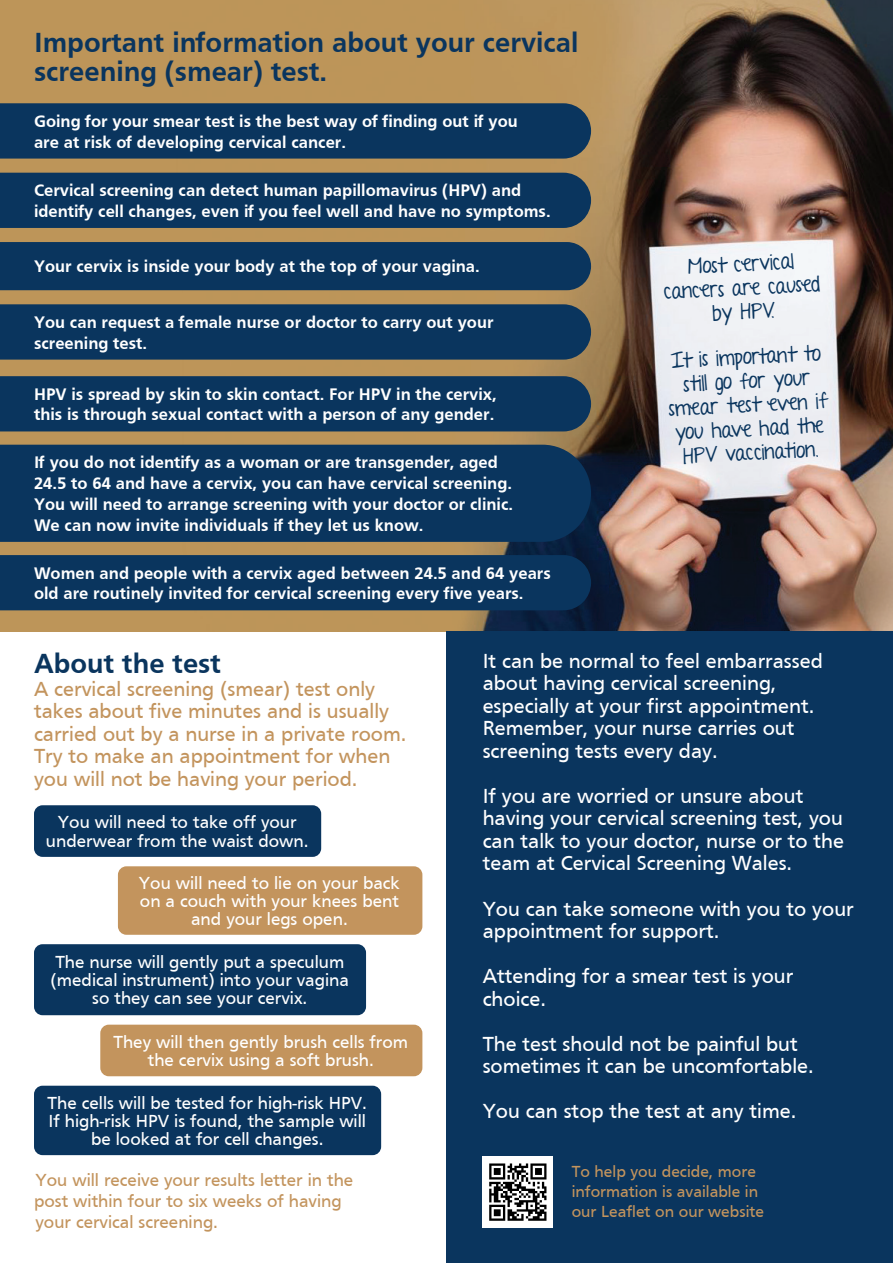
<style>
.page{position:relative;width:893px;height:1263px;background:#fff}
.page>*{position:absolute;margin:0;border:0;box-sizing:border-box;transform-origin:0 0}
.t1{font:700 28.5px/28.5px "Frutiger";color:#0a355e}
.t2{font:21px/22.5px "Frutiger";color:#fff}
.t3{font:21px/22.5px "Frutiger";color:#c3945d}
.t4{font:21px/24px "A Year Without Rain";color:#0a355e;text-align:center}
.t5{font:18px/18px "Frutiger";color:#fff;text-align:center}
.t6{font:18px/21px "Frutiger";color:#c3945d}
.t7{font:700 17.25px/20.7px "Frutiger";color:#fff}
.t8{font:16.5px/19.8px "Frutiger";color:#c3945d}
</style>
<div class="page">
<img style="left:0;top:0;width:893px;height:631px">
<div style="left:0;top:103px;width:591px;height:56px;background:#0a355e"></div>
<div style="left:0;top:173px;width:591px;height:55px;background:#0a355e"></div>
<div style="left:0;top:242px;width:591px;height:48px;background:#0a355e"></div>
<div style="left:0;top:304px;width:591px;height:56px;background:#0a355e"></div>
<div style="left:0;top:376px;width:591px;height:55px;background:#0a355e"></div>
<div style="left:0;top:445px;width:591px;height:97px;background:#0a355e"></div>
<div style="left:0;top:555px;width:591px;height:55px;background:#0a355e"></div>
<div style="left:446px;top:631px;width:447px;height:632px;background:#0a355e"></div>
<div style="left:483px;top:1156px;width:70px;height:71px;background:#fff"></div>
<div style="left:487px;top:1161px;width:62px;height:62px;background:linear-gradient(to right,#fff,#fff)"></div>
<svg style="left:489px;top:1163px;width:57px;height:58px"></svg>
<div style="left:34px;top:805px;width:287px;height:52px;background:#0a355e;border-radius:9px"></div>
<div style="left:118px;top:866px;width:304px;height:69px;background:#c3945d;border-radius:9px"></div>
<div style="left:34px;top:944px;width:332px;height:71px;background:#0a355e;border-radius:9px"></div>
<div style="left:100px;top:1025px;width:322px;height:51px;background:#c3945d;border-radius:9px"></div>
<div style="left:34px;top:1086px;width:347px;height:69px;background:#0a355e;border-radius:9px"></div>
<p class="t1" style="left:34px;top:28px;width:546px">Important information about your cervical screening (smear) test.</p>
<p class="t7" style="left:34px;top:110px;width:485px">Going for your smear test is the best way of finding out if you are at risk of developing cervical cancer.</p>
<p class="t7" style="left:34px;top:180px;width:518px">Cervical screening can detect human papillomavirus (HPV) and identify cell changes, even if you feel well and have no symptoms.</p>
<p class="t7" style="left:34px;top:256px;width:447px">Your cervix is inside your body at the top of your vagina.</p>
<p class="t7" style="left:34px;top:311px;width:461px">You can request a female nurse or doctor to carry out your</p>
<p class="t7" style="left:34px;top:332px;width:115px">screening test.</p>
<p class="t7" style="left:34px;top:383px;width:464px">HPV is spread by skin to skin contact. For HPV in the cervix,</p>
<p class="t7" style="left:34px;top:404px;width:462px">this is through sexual contact with a person of any gender.</p>
<p class="t7" style="left:34px;top:452px;width:465px">If you do not identify as a woman or are transgender, aged</p>
<p class="t7" style="left:34px;top:473px;width:479px">24.5 to 64 and have a cervix, you can have cervical screening.</p>
<p class="t7" style="left:34px;top:493px;width:481px">You will need to arrange screening with your doctor or clinic.<br>We can now invite individuals if they let us know.</p>
<p class="t7" style="left:34px;top:562px;width:518px">Women and people with a cervix aged between 24.5 and 64 years</p>
<p class="t7" style="left:34px;top:583px;width:491px">old are routinely invited for cervical screening every five years.</p>
<p class="t4" style="left:662px;top:256px;width:158px;rotate:-3deg">Most cervical cancers are caused by HPV.</p>
<p class="t4" style="left:666px;top:349px;width:160px;rotate:-3deg">It is important to still go for your smear test even if you have had the<br>HPV vaccination.</p>
<p class="t1" style="left:34px;top:649px;width:189px">About the test</p>
<p class="t3" style="left:34px;top:677px;width:374px">A cervical screening (smear) test only takes about five minutes and is usually carried out by a nurse in a private room.<br>Try to make an appointment for when you will not be having your period.</p>
<p class="t5" style="left:46px;top:812px;width:264px;line-height:19.5px">You will need to take off your underwear from the waist down.</p>
<p class="t5" style="left:139px;top:874px;width:262px">You will need to lie on your back on a couch with your knees bent and your legs open.</p>
<p class="t5" style="left:51px;top:953px;width:300px">The nurse will gently put a speculum (medical instrument) into your vagina so they can see your cervix.</p>
<p class="t5" style="left:114px;top:1033px;width:296px">They will then gently brush cells from the cervix using a soft brush.</p>
<p class="t5" style="left:48px;top:1094px;width:321px">The cells will be tested for high-risk HPV.<br>If high-risk HPV is found, the sample will be looked at for cell changes.</p>
<p class="t6" style="left:34px;top:1169px;width:321px">You will receive your results letter in the post within four to six weeks of having your cervical screening.</p>
<p class="t2" style="left:483px;top:649px;width:342px">It can be normal to feel embarrassed about having cervical screening, especially at your first appointment.<br>Remember, your nurse carries out screening tests every day.</p>
<p class="t2" style="left:483px;top:784px;width:363px">If you are worried or unsure about having your cervical screening test, you can talk to your doctor, nurse or to the team at Cervical Screening Wales.</p>
<p class="t2" style="left:483px;top:897px;width:373px">You can take someone with you to your appointment for support.</p>
<p class="t2" style="left:483px;top:964px;width:312px">Attending for a smear test is your choice.</p>
<p class="t2" style="left:483px;top:1032px;width:333px">The test should not be painful but sometimes it can be uncomfortable.</p>
<p class="t2" style="left:483px;top:1099px;width:315px">You can stop the test at any time.</p>
<p class="t8" style="left:572px;top:1161px;width:194px">To help you decide, more information is available in our Leaflet on our website</p>
</div>
